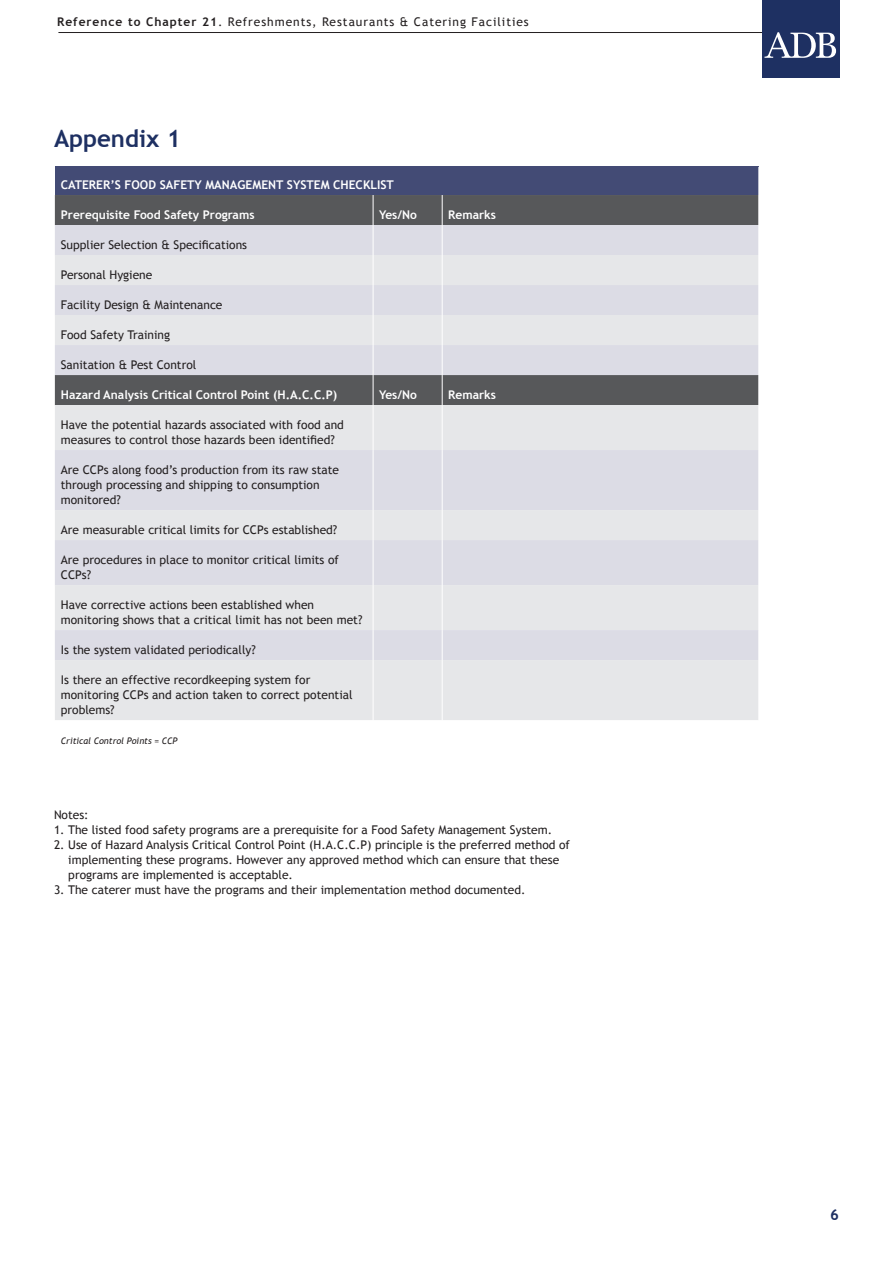
<style>
.page{position:relative;width:893px;height:1263px;background:#fff}
.page>*{position:absolute;margin:0;border:0;box-sizing:border-box;transform-origin:0 0}
.Sub_Head{font:700 24px "Trebuchet MS";color:#1e3062}
.t1{font:700 15px "Trebuchet MS";color:#1e3062}
.Body{font:12px/15px "Trebuchet MS";color:#231f20}
.Body-2{font:700 12px "Trebuchet MS";color:#fff}
.Body-3{font:12px "Trebuchet MS";letter-spacing:.08em;color:#231f20}
.Body-4{font:italic 9px "Trebuchet MS";color:#231f20}
.s1{font-weight:700}
</style>
<div class="page">
<hr style="left:58px;top:32px;width:781px;height:1px;background:#231f20">
<div style="left:763px;top:0;width:77px;height:77px;background:#1e3062"></div>
<svg style="left:764px;top:32px;width:72px;height:26px"></svg>
<div style="left:55px;top:167px;width:704px;height:28px;background:#434b75"></div>
<div style="left:55px;top:195px;width:703px;height:30px;background:#57585a"></div>
<div style="left:55px;top:225px;width:703px;height:30px;background:#dcdce5"></div>
<svg style="left:55px;top:255px;width:703px;height:465px;background:#d8d9de"></svg>
<svg style="left:758px;top:167px;width:1px;height:28px"></svg>
<hr style="left:373px;top:195px;width:1px;height:30px;background:#fff">
<hr style="left:442px;top:195px;width:1px;height:30px;background:#fff">
<hr style="left:373px;top:225px;width:1px;height:30px;background:#fff">
<hr style="left:442px;top:225px;width:1px;height:30px;background:#fff">
<hr style="left:373px;top:285px;width:1px;height:30px;background:#fff">
<hr style="left:442px;top:285px;width:1px;height:30px;background:#fff">
<hr style="left:373px;top:345px;width:1px;height:30px;background:#fff">
<hr style="left:442px;top:345px;width:1px;height:30px;background:#fff">
<hr style="left:373px;top:375px;width:1px;height:30px;background:#fff">
<hr style="left:442px;top:375px;width:1px;height:30px;background:#fff">
<hr style="left:373px;top:450px;width:1px;height:60px;background:#fff">
<hr style="left:442px;top:450px;width:1px;height:60px;background:#fff">
<hr style="left:373px;top:540px;width:1px;height:45px;background:#fff">
<hr style="left:442px;top:540px;width:1px;height:45px;background:#fff">
<hr style="left:373px;top:630px;width:1px;height:30px;background:#fff">
<hr style="left:442px;top:630px;width:1px;height:30px;background:#fff">
<hr style="left:373px;top:255px;width:1px;height:30px;background:#fff">
<hr style="left:442px;top:255px;width:1px;height:30px;background:#fff">
<hr style="left:373px;top:315px;width:1px;height:30px;background:#fff">
<hr style="left:442px;top:315px;width:1px;height:30px;background:#fff">
<hr style="left:373px;top:405px;width:1px;height:45px;background:#fff">
<hr style="left:442px;top:405px;width:1px;height:45px;background:#fff">
<hr style="left:373px;top:510px;width:1px;height:30px;background:#fff">
<hr style="left:442px;top:510px;width:1px;height:30px;background:#fff">
<hr style="left:373px;top:585px;width:1px;height:45px;background:#fff">
<hr style="left:442px;top:585px;width:1px;height:45px;background:#fff">
<hr style="left:373px;top:660px;width:1px;height:60px;background:#fff">
<hr style="left:442px;top:660px;width:1px;height:60px;background:#fff">
<p class="Body-3" style="left:57px;top:15px;width:473px"><span class="s1">Reference to Chapter 21</span>. Refreshments, Restaurants &amp; Catering Facilities</p>
<p class="Sub_Head" style="left:54px;top:123px;width:128px">Appendix 1</p>
<p class="Body-2" style="left:61px;top:177px;width:334px">CATERER’S FOOD SAFETY MANAGEMENT SYSTEM CHECKLIST</p>
<p class="Body-2" style="left:61px;top:207px;width:195px">Prerequisite Food Safety Programs</p>
<p class="Body-2" style="left:379px;top:207px;width:39px">Yes/No</p>
<p class="Body-2" style="left:448px;top:207px;width:49px">Remarks</p>
<p class="Body" style="left:61px;top:237px;width:188px">Supplier Selection &amp; Specifications</p>
<p class="Body" style="left:61px;top:267px;width:93px">Personal Hygiene</p>
<p class="Body" style="left:61px;top:297px;width:163px">Facility Design &amp; Maintenance</p>
<p class="Body" style="left:61px;top:327px;width:111px">Food Safety Training</p>
<p class="Body" style="left:61px;top:357px;width:137px">Sanitation &amp; Pest Control</p>
<p class="Body-2" style="left:61px;top:387px;width:278px">Hazard Analysis Critical Control Point (H.A.C.C.P)</p>
<p class="Body-2" style="left:379px;top:387px;width:39px">Yes/No</p>
<p class="Body-2" style="left:448px;top:387px;width:49px">Remarks</p>
<p class="Body" style="left:61px;top:417px;width:285px">Have the potential hazards associated with food and measures to control those hazards been identified?</p>
<p class="Body" style="left:61px;top:462px;width:280px">Are CCPs along food’s production from its raw state through processing and shipping to consumption monitored?</p>
<p class="Body" style="left:61px;top:522px;width:278px">Are measurable critical limits for CCPs established?</p>
<p class="Body" style="left:61px;top:552px;width:279px">Are procedures in place to monitor critical limits of<br>CCPs?</p>
<p class="Body" style="left:61px;top:597px;width:303px">Have corrective actions been established when monitoring shows that a critical limit has not been met?</p>
<p class="Body" style="left:61px;top:642px;width:196px">Is the system validated periodically?</p>
<p class="Body" style="left:61px;top:672px;width:293px">Is there an effective recordkeeping system for monitoring CCPs and action taken to correct potential problems?</p>
<p class="Body-4" style="left:61px;top:735px;width:118px">Critical Control Points = CCP</p>
<p class="Body" style="left:54px;top:807px;width:36px">Notes:</p>
<p class="Body" style="left:54px;top:822px;width:500px">1. The listed food safety programs are a prerequisite for a Food Safety Management System.</p>
<p class="Body" style="left:68px;top:837px;width:503px;text-indent:-14px">2. Use of Hazard Analysis Critical Control Point (H.A.C.C.P) principle is the preferred method of implementing these programs. However any approved method which can ensure that these programs are implemented is acceptable.</p>
<p class="Body" style="left:54px;top:882px;width:473px">3. The caterer must have the programs and their implementation method documented.</p>
<p class="t1" style="left:830px;top:1205px;width:10px">6</p>
</div>
